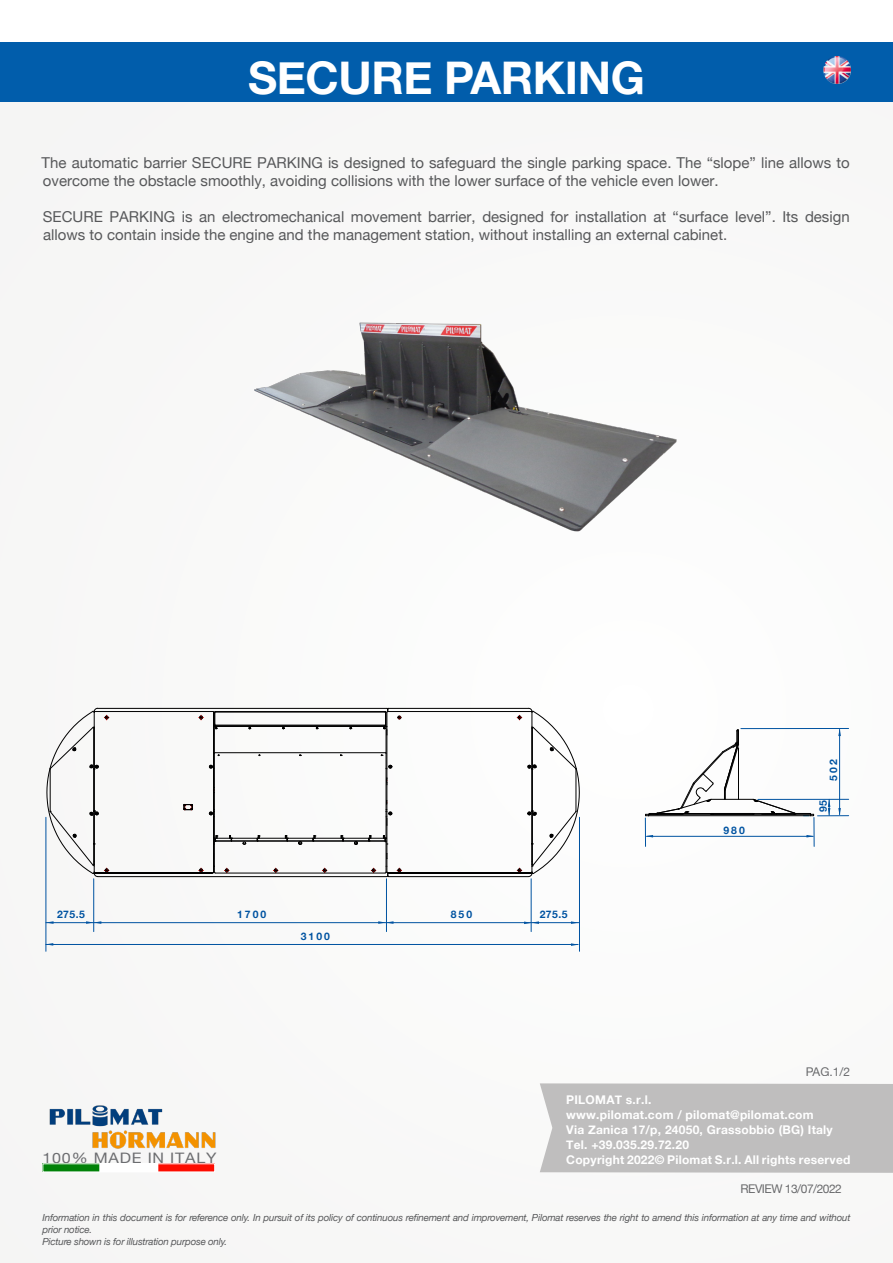
<style>
.page{position:relative;width:893px;height:1263px;background:#fff}
.page>*{position:absolute;margin:0;border:0;box-sizing:border-box;transform-origin:0 0}
.t1{font:700 45px "Helvetica Neue";letter-spacing:-.01em;color:#fff}
.t2{font:15px/18px "Helvetica Neue";color:#57585a}
.t3{font:14.4px "Helvetica Neue";letter-spacing:.05em;color:#6c6d70;scale:1.11 1}
.t4{font:700 12px/15px "Helvetica Neue";letter-spacing:.02em;color:#fff}
.t5{font:12px "Helvetica Neue";letter-spacing:-.04em;color:#6c6d70}
.t6{font:700 10.35px "Helvetica Neue";letter-spacing:.19em;color:#0053a1}
.t7{font:italic 9.75px/11.7px "Helvetica Neue";letter-spacing:-.02em;color:#57585a}
</style>
<div class="page">
<div style="left:0;top:78px;width:893px;height:1185px;background:#f9f8f8"></div>
<div style="left:540px;top:1083px;width:353px;height:90px;background:#bfbebe"></div>
<div style="left:0;top:43px;width:893px;height:59px;background:#015dab"></div>
<img style="left:45px;top:1165px;width:168px;height:5px">
<div style="left:43px;top:1163px;width:172px;height:9px;border:1px solid #fff"></div>
<img style="left:49px;top:1105px;width:167px;height:44px">
<img style="left:254px;top:322px;width:423px;height:210px">
<hr style="left:46px;top:944px;width:532px;height:1px;background:#0053a1">
<hr style="left:46px;top:922px;width:533px;height:1px;background:#0053a1">
<hr style="left:93px;top:879px;width:1px;height:52px;background:#0053a1">
<hr style="left:579px;top:817px;width:1px;height:134px;background:#0053a1">
<hr style="left:531px;top:879px;width:1px;height:52px;background:#0053a1">
<hr style="left:387px;top:769px;width:1px;height:42px;background:#000">
<hr style="left:388px;top:873px;width:143px;height:1px;background:#000">
<hr style="left:388px;top:711px;width:143px;height:1px;background:#000">
<hr style="left:215px;top:711px;width:170px;height:1px;background:#000">
<hr style="left:216px;top:726px;width:169px;height:1px;background:#000">
<hr style="left:215px;top:725px;width:170px;height:1px;background:#000">
<hr style="left:216px;top:712px;width:169px;height:1px;background:#000">
<hr style="left:213px;top:769px;width:1px;height:42px;background:#000">
<hr style="left:95px;top:711px;width:118px;height:1px;background:#000">
<hr style="left:95px;top:873px;width:118px;height:1px;background:#000">
<svg style="left:183px;top:804px;width:10px;height:6px"></svg>
<hr style="left:389px;top:876px;width:139px;height:1px;background:#000">
<hr style="left:389px;top:708px;width:139px;height:1px;background:#000">
<hr style="left:98px;top:708px;width:289px;height:1px;background:#000">
<hr style="left:98px;top:876px;width:289px;height:1px;background:#000">
<svg style="left:199px;top:715px;width:4px;height:5px"></svg>
<svg style="left:199px;top:867px;width:4px;height:6px"></svg>
<hr style="left:386px;top:768px;width:1px;height:43px;background:#000">
<hr style="left:214px;top:768px;width:1px;height:43px;background:#000">
<hr style="left:215px;top:752px;width:170px;height:1px;background:#000">
<svg style="left:381px;top:708px;width:21px;height:61px"></svg>
<svg style="left:209px;top:711px;width:11px;height:58px"></svg>
<svg style="left:209px;top:800px;width:193px;height:77px"></svg>
<svg style="left:517px;top:708px;width:63px;height:169px"></svg>
<svg style="left:47px;top:708px;width:62px;height:169px"></svg>
<hr style="left:46px;top:817px;width:1px;height:134px;background:#0053a1">
<hr style="left:386px;top:879px;width:1px;height:52px;background:#0053a1">
<svg style="left:378px;top:921px;width:15px;height:3px"></svg>
<svg style="left:571px;top:921px;width:8px;height:3px"></svg>
<svg style="left:524px;top:921px;width:15px;height:3px"></svg>
<svg style="left:46px;top:921px;width:8px;height:3px"></svg>
<svg style="left:86px;top:921px;width:15px;height:3px"></svg>
<hr style="left:711px;top:799px;width:42px;height:1px;background:#000">
<hr style="left:711px;top:813px;width:42px;height:1px;background:#000">
<hr style="left:649px;top:814px;width:161px;height:1px;background:#000">
<hr style="left:649px;top:815px;width:162px;height:1px;background:#000">
<hr style="left:647px;top:836px;width:166px;height:1px;background:#0053a1">
<svg style="left:645px;top:729px;width:94px;height:117px"></svg>
<svg style="left:753px;top:799px;width:62px;height:47px"></svg>
<hr style="left:839px;top:729px;width:1px;height:85px;background:#0053a1">
<hr style="left:817px;top:815px;width:32px;height:1px;background:#0053a1">
<hr style="left:741px;top:728px;width:108px;height:1px;background:#0053a1">
<hr style="left:758px;top:799px;width:91px;height:1px;background:#0053a1">
<svg style="left:838px;top:808px;width:3px;height:8px"></svg>
<svg style="left:828px;top:799px;width:2px;height:17px"></svg>
<img style="left:823px;top:57px;width:27px;height:27px">
<h1 class="t1" style="left:248px;top:42px;width:398px">SECURE PARKING</h1>
<p class="t2" style="left:42px;top:155px;width:810px">The automatic barrier SECURE PARKING is designed to safeguard the single parking space. The “slope” line allows to overcome the obstacle smoothly, avoiding collisions with the lower surface of the vehicle even lower.</p>
<p class="t2" style="left:43px;top:209px;width:808px">SECURE PARKING is an electromechanical movement barrier, designed for installation at “surface level”. Its design allows to contain inside the engine and the management station, without installing an external cabinet.</p>
<p class="t6" style="left:825px;top:781px;width:23px;rotate:-90deg">502</p>
<p class="t6" style="left:57px;top:906px;width:29px">275.5</p>
<p class="t6" style="left:237px;top:906px;width:31px">1700</p>
<p class="t6" style="left:451px;top:906px;width:23px">850</p>
<p class="t6" style="left:540px;top:906px;width:29px">275.5</p>
<p class="t6" style="left:301px;top:928px;width:31px">3100</p>
<p class="t6" style="left:723px;top:822px;width:23px">980</p>
<p class="t6" style="left:815px;top:812px;width:13px;rotate:-90deg">95</p>
<p class="t5" style="left:806px;top:1063px;width:46px">PAG.1/2</p>
<p class="t3" style="left:43px;top:1147px;width:158px">100% MADE IN ITALY</p>
<p class="t4" style="left:566px;top:1093px;width:286px">PILOMAT s.r.l.<br>www.pilomat.com / pilomat@pilomat.com<br>Via Zanica 17/p, 24050, Grassobbio (BG) Italy Tel. +39.035.29.72.20<br>Copyright 2022© Pilomat S.r.l. All rights reserved</p>
<p class="t5" style="left:740px;top:1180px;width:103px">REVIEW 13/07/2022</p>
<p class="t7" style="left:43px;top:1212px;width:809px">Information in this document is for reference only. In pursuit of its policy of continuous refinement and improvement, Pilomat reserves the right to amend this information at any time and without prior notice.<br>Picture shown is for illustration purpose only.</p>
</div>
